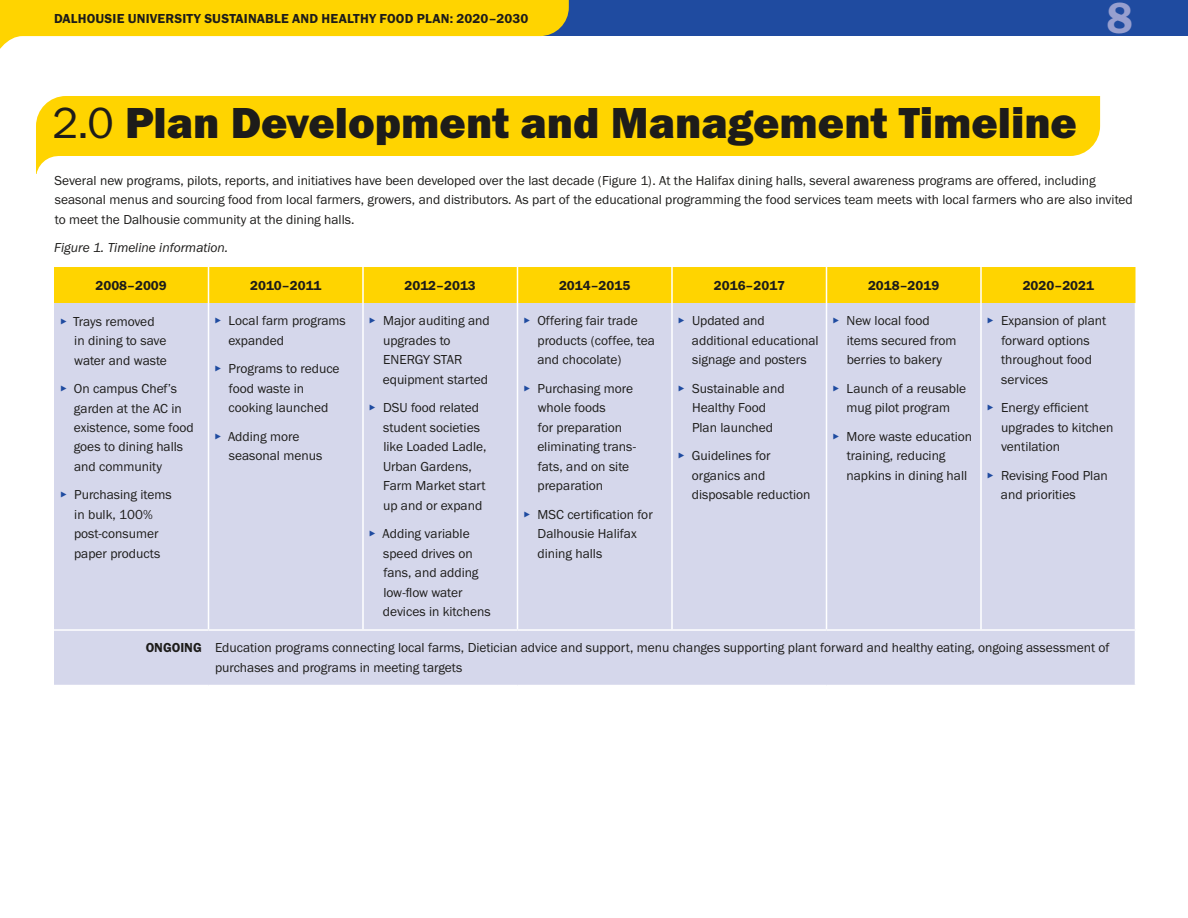
<style>
.page{position:relative;width:1188px;height:918px;background:#fff}
.page>*{position:absolute;margin:0;border:0;box-sizing:border-box;transform-origin:0 0}
.t1{font:45px "Franklin Gothic URW Hea";color:#1d1c1a}
.t2{font:45px "Franklin Gothic URW Dem";color:#979fcf}
.t3{font:13.5px/19.5px "Franklin Gothic URW Boo";color:#1d1c1a}
.t4{font:13.5px "Franklin Gothic URW Dem";color:#1d1c1a}
.t5{font:13.5px "Franklin Gothic URW Boo Ita";color:#1d1c1a}
.s1{font-family:"Franklin Gothic URW Boo"}
.s2{font-family:"Franklin Gothic URW Dem";color:#1f4ba0}
.s3{font-family:"Franklin Gothic URW Dem"}
</style>
<div class="page">
<div style="left:0;top:0;width:1188px;height:36px;background:#1f4ba0"></div>
<svg style="left:0;top:0;width:569px;height:49px"></svg>
<div style="left:36px;top:96px;width:1064px;height:60px;background:#ffd400"></div>
<svg style="left:36px;top:153px;width:24px;height:21px"></svg>
<hr style="left:58px;top:156px;width:1px;height:45px;background:#fff">
<div style="left:54px;top:267px;width:1082px;height:36px;background:#ffd400"></div>
<div style="left:54px;top:303px;width:1081px;height:382px;background:#d5d7eb"></div>
<hr style="left:208px;top:267px;width:1px;height:36px;background:#fff">
<hr style="left:362px;top:267px;width:2px;height:36px;background:#fff">
<hr style="left:517px;top:267px;width:1px;height:36px;background:#fff">
<hr style="left:671px;top:267px;width:2px;height:36px;background:#fff">
<hr style="left:826px;top:267px;width:1px;height:36px;background:#fff">
<hr style="left:980px;top:267px;width:2px;height:36px;background:#fff">
<hr style="left:362px;top:303px;width:2px;height:326px;background:#fff">
<hr style="left:517px;top:303px;width:1px;height:326px;background:#fff">
<hr style="left:826px;top:303px;width:1px;height:326px;background:#fff">
<hr style="left:980px;top:303px;width:2px;height:326px;background:#fff">
<hr style="left:672px;top:629px;width:154px;height:2px;background:#fff">
<hr style="left:826px;top:629px;width:155px;height:2px;background:#fff">
<hr style="left:981px;top:629px;width:155px;height:2px;background:#fff">
<hr style="left:671px;top:303px;width:2px;height:326px;background:#fff">
<hr style="left:54px;top:629px;width:154px;height:2px;background:#fff">
<hr style="left:208px;top:629px;width:155px;height:2px;background:#fff">
<hr style="left:363px;top:629px;width:155px;height:2px;background:#fff">
<hr style="left:518px;top:629px;width:154px;height:2px;background:#fff">
<hr style="left:208px;top:303px;width:1px;height:326px;background:#fff">
<p class="t4" style="left:54px;top:10px;width:476px">DALHOUSIE UNIVERSITY SUSTAINABLE AND HEALTHY FOOD PLAN: 2020–2030</p>
<h1 class="t2" style="left:1107px;top:-10px;width:28px">8</h1>
<h1 class="t1" style="left:52px;top:94px;width:1026px"><span class="s1">2.0</span> Plan Development and Management Timeline</h1>
<p class="t3" style="left:55px;top:170px;width:1080px">Several new programs, pilots, reports, and initiatives have been developed over the last decade (Figure 1). At the Halifax dining halls, several awareness programs are offered, including seasonal menus and sourcing food from local farmers, growers, and distributors. As part of the educational programming the food services team meets with local farmers who are also invited to meet the Dalhousie community at the dining halls.</p>
<p class="t5" style="left:54px;top:239px;width:176px">Figure 1. Timeline information.</p>
<p class="t4" style="left:96px;top:277px;width:73px">2008–2009</p>
<p class="t4" style="left:250px;top:277px;width:73px">2010–2011</p>
<p class="t4" style="left:405px;top:277px;width:73px">2012–2013</p>
<p class="t4" style="left:559px;top:277px;width:73px">2014–2015</p>
<p class="t4" style="left:714px;top:277px;width:73px">2016–2017</p>
<p class="t4" style="left:868px;top:277px;width:73px">2018–2019</p>
<p class="t4" style="left:1023px;top:277px;width:73px">2020–2021</p>
<p class="t3" style="left:74px;top:311px;width:94px;text-indent:-14px"><span class="s2">▸</span> Trays removed in dining to save water and waste</p>
<p class="t3" style="left:74px;top:379px;width:121px;text-indent:-14px"><span class="s2">▸</span> On campus Chef’s garden at the AC in existence, some food goes to dining halls and community</p>
<p class="t3" style="left:60px;top:485px;width:113px;text-align:center"><span class="s2">▸</span> Purchasing items in bulk, 100% post-consumer paper products</p>
<p class="t3" style="left:1001px;top:311px;width:107px;text-indent:-14px"><span class="s2">▸</span> Expansion of plant forward options throughout food services</p>
<p class="t3" style="left:1001px;top:398px;width:114px;text-indent:-14px"><span class="s2">▸</span> Energy efficient upgrades to kitchen ventilation</p>
<p class="t3" style="left:1001px;top:465px;width:108px;text-indent:-14px"><span class="s2">▸</span> Revising Food Plan and priorities</p>
<p class="t3" style="left:847px;top:311px;width:111px;text-indent:-14px"><span class="s2">▸</span> New local food items secured from berries to bakery</p>
<p class="t3" style="left:832px;top:378px;width:135px;text-align:center"><span class="s2">▸</span> Launch of a reusable mug pilot program</p>
<p class="t3" style="left:847px;top:426px;width:127px;text-indent:-14px"><span class="s2">▸</span> More waste education training, reducing napkins in dining hall</p>
<p class="t3" style="left:538px;top:311px;width:119px;text-indent:-14px"><span class="s2">▸</span> Offering fair trade products (coffee, tea and chocolate)</p>
<p class="t3" style="left:537px;top:378px;width:100px;text-indent:-14px"><span class="s2">▸</span> Purchasing more whole foods<br>for preparation eliminating trans&shy;fats, and on site preparation</p>
<p class="t3" style="left:537px;top:504px;width:117px;text-indent:-14px"><span class="s2">▸</span> MSC certification for<br>Dalhousie Halifax dining halls</p>
<p class="t3" style="left:228px;top:311px;width:119px;text-indent:-14px"><span class="s2">▸</span> Local farm programs expanded</p>
<p class="t3" style="left:228px;top:359px;width:113px;text-indent:-14px"><span class="s2">▸</span> Programs to reduce food waste in cooking launched</p>
<p class="t3" style="left:229px;top:426px;width:95px;text-indent:-14px"><span class="s2">▸</span> Adding more seasonal menus</p>
<p class="t3" style="left:692px;top:311px;width:128px;text-indent:-14px"><span class="s2">▸</span> Updated and additional educational signage and posters</p>
<p class="t3" style="left:678px;top:378px;width:108px;text-align:center"><span class="s2">▸</span> Sustainable and<br>Healthy Food<br>Plan launched</p>
<p class="t3" style="left:692px;top:446px;width:120px;text-indent:-14px"><span class="s2">▸</span> Guidelines for organics and disposable reduction</p>
<p class="t3" style="left:383px;top:311px;width:108px;text-indent:-14px"><span class="s2">▸</span> Major auditing and upgrades to<br>ENERGY STAR equipment started</p>
<p class="t3" style="left:383px;top:398px;width:105px;text-indent:-14px"><span class="s2">▸</span> DSU food related student societies like Loaded Ladle,<br>Urban Gardens,<br>Farm Market start up and or expand</p>
<p class="t3" style="left:383px;top:524px;width:109px;text-indent:-14px"><span class="s2">▸</span> Adding variable speed drives on fans, and adding low-flow water devices in kitchens</p>
<p class="t3" style="left:215px;top:638px;width:896px;text-indent:-69px"><span class="s3">ONGOING</span> Education programs connecting local farms, Dietician advice and support, menu changes supporting plant forward and healthy eating, ongoing assessment of purchases and programs in meeting targets</p>
</div>
